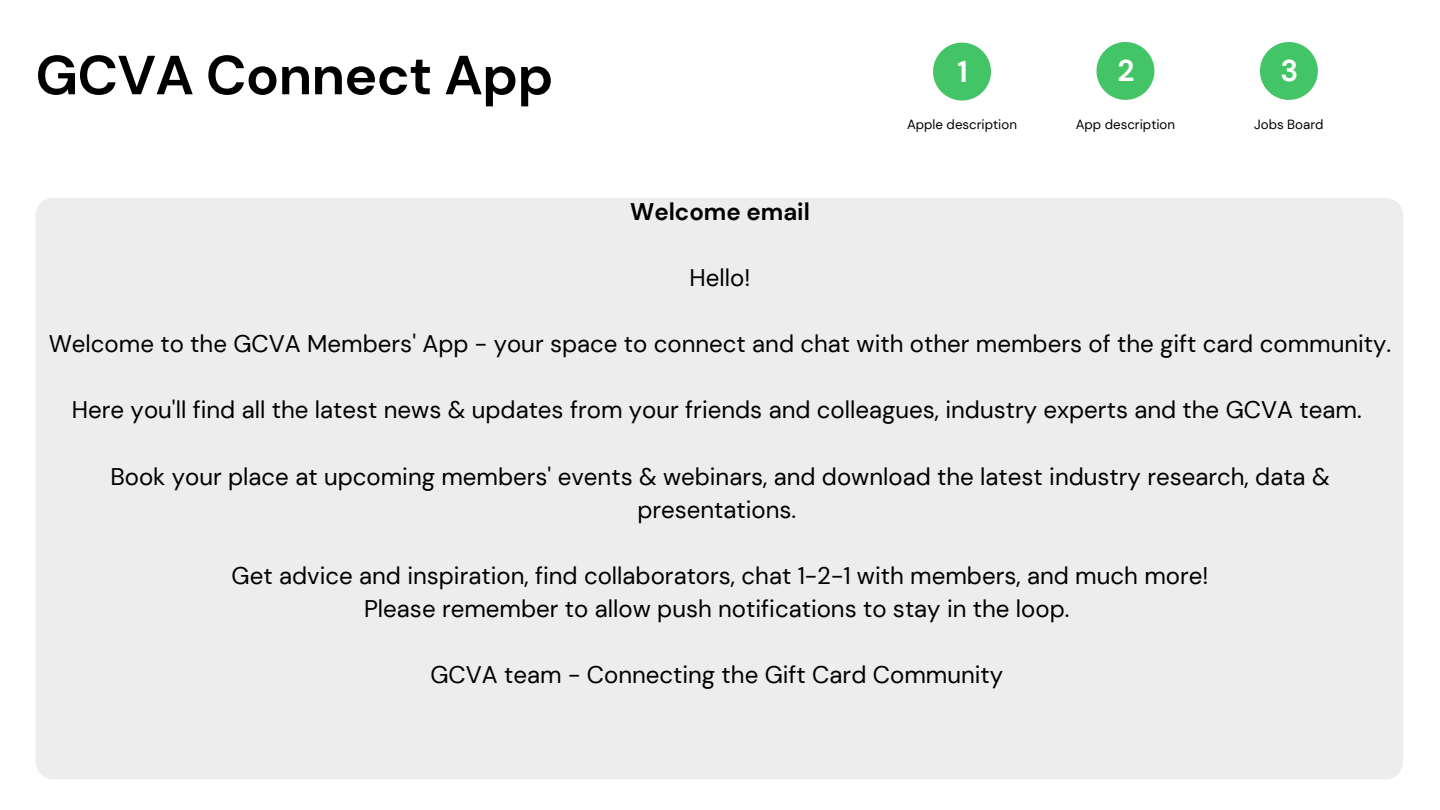
<style>
.page{position:relative;width:1440px;height:810px;background:#fff}
.page>*{position:absolute;margin:0;border:0;box-sizing:border-box;transform-origin:0 0}
.t1{font:700 55px "DM Sans";letter-spacing:-.01em;color:#000}
.t2{font:700 29.9px "DM Sans";color:#fff}
.t3{font:24px/33px "DM Sans";color:#000;text-align:center}
.t4{font:700 24px "DM Sans";color:#000}
.t5{font:13.3px "DM Sans";color:#000}
</style>
<div class="page">
<div style="left:36px;top:198px;width:1367px;height:582px;background:#ededed;border-radius:18px"></div>
<svg style="left:933px;top:43px;width:58px;height:58px"></svg>
<svg style="left:1097px;top:42px;width:57px;height:58px"></svg>
<svg style="left:1260px;top:42px;width:58px;height:58px"></svg>
<p class="t1" style="left:36px;top:40px;width:519px">GCVA Connect App</p>
<p class="t2" style="left:1281px;top:52px;width:19px">3</p>
<p class="t2" style="left:1118px;top:52px;width:19px">2</p>
<p class="t2" style="left:957px;top:52px;width:12px">1</p>
<p class="t4" style="left:630px;top:196px;width:181px">Welcome email</p>
<p class="t3" style="left:690px;top:262px;width:62px">Hello!</p>
<p class="t5" style="left:907px;top:116px;width:111px">Apple description</p>
<p class="t5" style="left:1076px;top:116px;width:101px">App description</p>
<p class="t5" style="left:1254px;top:116px;width:71px">Jobs Board</p>
<p class="t3" style="left:49px;top:328px;width:1344px">Welcome to the GCVA Members' App - your space to connect and chat with other members of the gift card community.</p>
<p class="t3" style="left:72px;top:394px;width:1291px">Here you'll find all the latest news &amp; updates from your friends and colleagues, industry experts and the GCVA team.</p>
<p class="t3" style="left:110px;top:460px;width:1221px">Book your place at upcoming members' events &amp; webinars, and download the latest industry research, data &amp; presentations.</p>
<p class="t3" style="left:232px;top:559px;width:978px">Get advice and inspiration, find collaborators, chat 1-2-1 with members, and much more!</p>
<p class="t3" style="left:364px;top:592px;width:707px">Please remember to allow push notifications to stay in the loop.</p>
<p class="t3" style="left:430px;top:658px;width:574px">GCVA team - Connecting the Gift Card Community</p>
</div>
